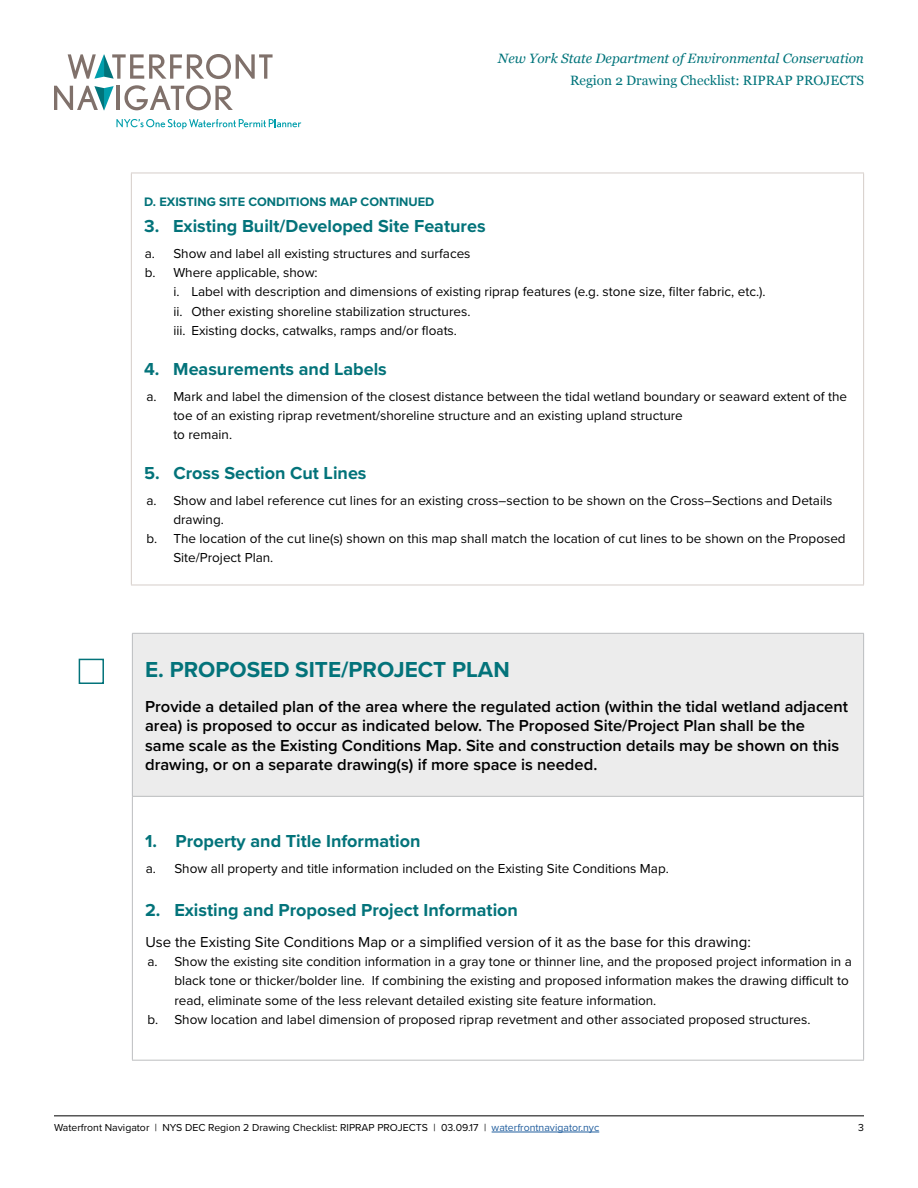
<style>
.page{position:relative;width:918px;height:1188px;background:#fff}
.page>*{position:absolute;margin:0;border:0;box-sizing:border-box;transform-origin:0 0}
.t1{font:700 22.5px "Proxima Nova";color:#03737a}
.t2{font:700 18px "Proxima Nova";color:#03737a}
.t3{font:600 16.5px/19.5px "Proxima Nova";color:#000}
.t4{font:15px "Proxima Nova";color:#000}
.t5{font:13.5px/19.2px "Proxima Nova";color:#000}
.t6{font:italic 13.5px "Georgia";color:#00747b}
.t7{font:13.5px "Georgia";color:#00747b}
.t8{font:700 12.75px "Proxima Nova";color:#03737a}
.t9{font:10.5px "Proxima Nova";color:#000}
.s1{color:#215e9e}
</style>
<div class="page">
<hr style="left:54px;top:1115px;width:810px;height:1px;background:#000">
<hr style="left:492px;top:1132px;width:107px;height:1px;background:#215e9e">
<hr style="left:116px;top:86px;width:4px;height:24px;background:#80716b">
<svg style="left:124px;top:85px;width:109px;height:25px"></svg>
<svg style="left:116px;top:119px;width:185px;height:10px"></svg>
<svg style="left:68px;top:54px;width:205px;height:25px"></svg>
<svg style="left:54px;top:86px;width:60px;height:24px"></svg>
<hr style="left:131px;top:173px;width:733px;height:1px;background:#d5cdc9">
<hr style="left:131px;top:173px;width:1px;height:412px;background:#d5cdc9">
<hr style="left:863px;top:173px;width:1px;height:412px;background:#d5cdc9">
<hr style="left:131px;top:585px;width:733px;height:1px;background:#d5cdc9">
<div style="left:132px;top:633px;width:732px;height:163px;background:#ececec"></div>
<hr style="left:132px;top:797px;width:1px;height:263px;background:#bcbec0">
<hr style="left:863px;top:797px;width:1px;height:263px;background:#bcbec0">
<hr style="left:132px;top:633px;width:732px;height:1px;background:#bcbec0">
<hr style="left:132px;top:633px;width:1px;height:163px;background:#bcbec0">
<hr style="left:863px;top:633px;width:1px;height:163px;background:#bcbec0">
<hr style="left:132px;top:796px;width:732px;height:1px;background:#bcbec0">
<hr style="left:132px;top:1060px;width:732px;height:1px;background:#bcbec0">
<div style="left:79px;top:659px;width:25px;height:25px;border:2px solid #03737a"></div>
<p class="t6" style="left:498px;top:48px;width:367px">New York State Department of Environmental Conservation</p>
<p class="t7" style="left:570px;top:71px;width:295px">Region 2 Drawing Checklist: RIPRAP PROJECTS</p>
<p class="t8" style="left:144px;top:192px;width:292px">D. EXISTING SITE CONDITIONS MAP CONTINUED</p>
<h2 class="t2" style="left:144px;top:213px;width:343px">3. Existing Built/Developed Site Features</h2>
<p class="t5" style="left:145px;top:243px;width:327px">a. Show and label all existing structures and surfaces b. Where applicable, show:</p>
<p class="t5" style="left:173px;top:282px;width:594px">i. Label with description and dimensions of existing riprap features (e.g. stone size, filter fabric, etc.). ii. Other existing shoreline stabilization structures.<br>iii. Existing docks, catwalks, ramps and/or floats.</p>
<h2 class="t2" style="left:144px;top:355px;width:244px">4. Measurements and Labels</h2>
<p class="t5" style="left:173px;top:386px;width:675px;text-indent:-27px">a. Mark and label the dimension of the closest distance between the tidal wetland boundary or seaward extent of the toe of an existing riprap revetment/shoreline structure and an existing upland structure<br>to remain.</p>
<h2 class="t2" style="left:144px;top:459px;width:224px">5. Cross Section Cut Lines</h2>
<p class="t5" style="left:146px;top:490px;width:688px">a. Show and label reference cut lines for an existing cross–section to be shown on the Cross–Sections and Details</p>
<p class="t5" style="left:173px;top:509px;width:52px">drawing.</p>
<p class="t5" style="left:146px;top:528px;width:701px">b. The location of the cut line(s) shown on this map shall match the location of cut lines to be shown on the Proposed</p>
<p class="t5" style="left:173px;top:548px;width:102px">Site/Project Plan.</p>
<h1 class="t1" style="left:145px;top:653px;width:366px">E. PROPOSED SITE/PROJECT PLAN</h1>
<p class="t3" style="left:145px;top:696px;width:704px">Provide a detailed plan of the area where the regulated action (within the tidal wetland adjacent area) is proposed to occur as indicated below. The Proposed Site/Project Plan shall be the same scale as the Existing Conditions Map. Site and construction details may be shown on this drawing, or on a separate drawing(s) if more space is needed.</p>
<h2 class="t2" style="left:145px;top:828px;width:277px">1. Property and Title Information</h2>
<p class="t5" style="left:146px;top:858px;width:524px">a. Show all property and title information included on the Existing Site Conditions Map.</p>
<h2 class="t2" style="left:145px;top:896px;width:374px">2. Existing and Proposed Project Information</h2>
<p class="t4" style="left:145px;top:931px;width:607px">Use the Existing Site Conditions Map or a simplified version of it as the base for this drawing:</p>
<p class="t5" style="left:147px;top:951px;width:706px">a. Show the existing site condition information in a gray tone or thinner line, and the proposed project information in a</p>
<p class="t5" style="left:174px;top:971px;width:676px">black tone or thicker/bolder line. If combining the existing and proposed information makes the drawing difficult to</p>
<p class="t5" style="left:174px;top:990px;width:483px">read, eliminate some of the less relevant detailed existing site feature information.</p>
<p class="t5" style="left:147px;top:1009px;width:665px">b. Show location and label dimension of proposed riprap revetment and other associated proposed structures.</p>
<p class="t9" style="left:54px;top:1119px;width:547px">Waterfront Navigator | NYS DEC Region 2 Drawing Checklist: RIPRAP PROJECTS | 03.09.17 | <span class="s1">waterfrontnavigator.nyc</span></p>
<p class="t9" style="left:858px;top:1119px;width:7px">3</p>
</div>
